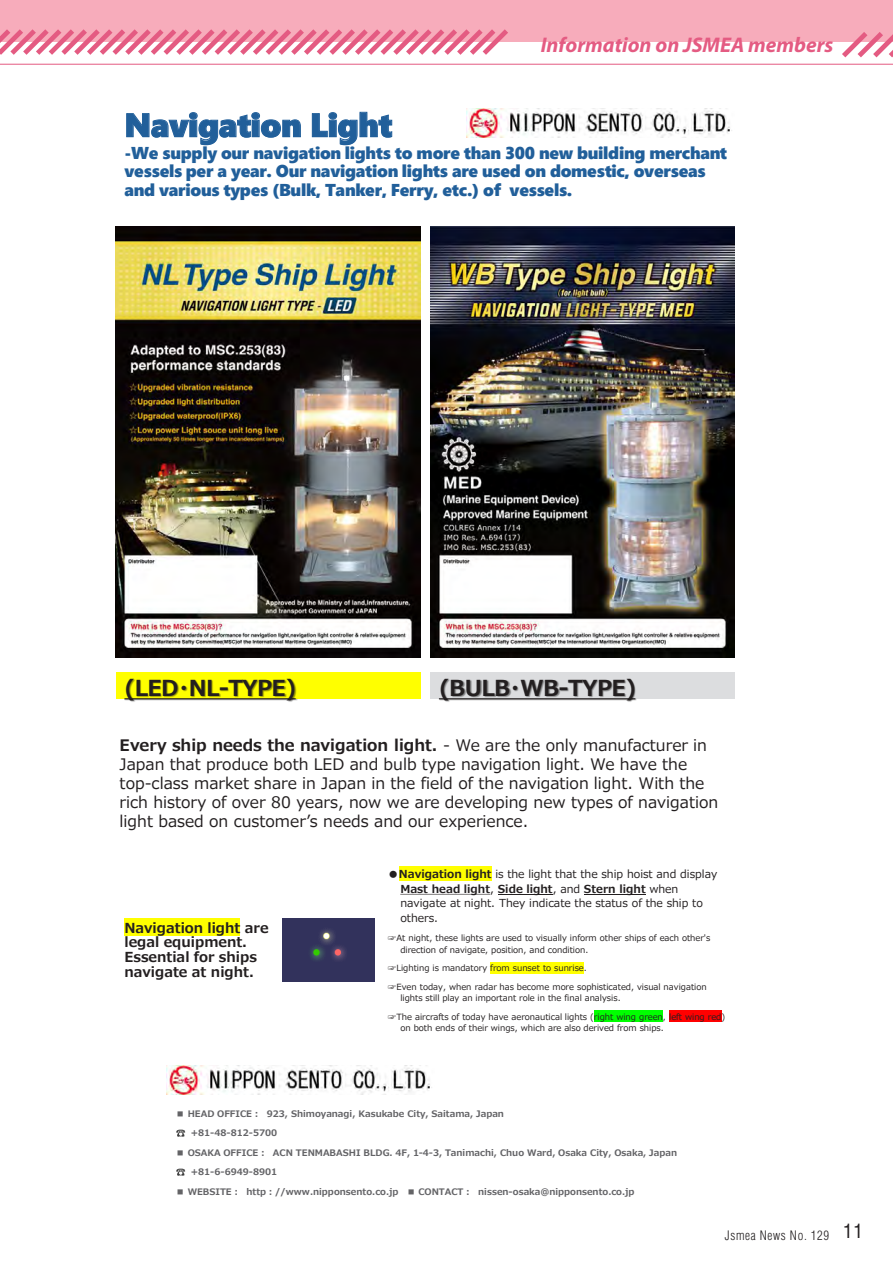
<style>
.page{position:relative;width:893px;height:1263px;background:#fff}
.page>*{position:absolute;margin:0;border:0;box-sizing:border-box;transform-origin:0 0}
.t1{font:33px "Segoe UI Black";letter-spacing:-.01em;color:#215f9a}
.t2{font:700 22.05px "Meiryo UI";letter-spacing:-.03em;color:#231f20}
.t3{font:italic 700 21.3px "Myriad Pro";color:#e45b82}
.t4{font:17.1px/18.5px "Segoe UI Black";letter-spacing:-.015em;color:#215f9a}
.t5{font:15.9px/19px "Meiryo UI";color:#231f20}
.t6{font:700 13.8px/14.9px "Meiryo UI";color:#231f20}
.t7{font:300 condensed 12.75px "Helvetica LT Std";letter-spacing:.05em;color:#231f20}
.t8{font:10.95px/14.5px "Meiryo UI";letter-spacing:-.005em;color:#231f20}
.t9{font:700 9px/19.4px "Meiryo UI";color:#636366}
.t10{font:8.55px/18.6px "Meiryo UI";color:#231f20}
.s1{font-weight:700}
.s2{font-weight:400;font-size:19.2px}
</style>
<div class="page">
<div style="left:0;top:0;width:893px;height:42px;background:#f7acbb"></div>
<svg style="left:842px;top:32px;width:51px;height:26px"></svg>
<hr style="left:0;top:64px;width:893px;height:1px;background:#e45b82">
<svg style="left:0;top:29px;width:508px;height:26px"></svg>
<div style="left:124px;top:918px;width:116px;height:17px;background:#ff0"></div>
<div style="left:399px;top:866px;width:66px;height:14px;background:#ff0"></div>
<div style="left:465px;top:866px;width:27px;height:14px;background:#ff0"></div>
<div style="left:490px;top:962px;width:94px;height:11px;background:#ff0"></div>
<div style="left:594px;top:1010px;width:69px;height:11px;background:#0f0"></div>
<div style="left:669px;top:1010px;width:52px;height:11px;background:#f00"></div>
<svg style="left:400px;top:894px;width:90px;height:1px"></svg>
<hr style="left:498px;top:894px;width:55px;height:1px;background:#231f20">
<hr style="left:584px;top:894px;width:62px;height:1px;background:#231f20">
<img style="left:176px;top:1129px;width:10px;height:8px">
<img style="left:176px;top:1168px;width:10px;height:8px">
<img style="left:166px;top:1065px;width:266px;height:29px">
<img style="left:430px;top:226px;width:305px;height:432px">
<img style="left:116px;top:226px;width:304px;height:432px">
<div style="left:116px;top:672px;width:304px;height:27px;background:#ff0"></div>
<img style="left:124px;top:679px;width:40px;height:23px">
<img style="left:164px;top:680px;width:11px;height:21px">
<img style="left:175px;top:680px;width:39px;height:21px">
<img style="left:214px;top:679px;width:84px;height:23px">
<div style="left:430px;top:672px;width:305px;height:27px;background:#dcdddf"></div>
<img style="left:441px;top:679px;width:55px;height:18px">
<img style="left:438px;top:697px;width:58px;height:5px">
<svg style="left:439px;top:698px;width:57px;height:1px"></svg>
<img style="left:496px;top:680px;width:10px;height:21px">
<img style="left:506px;top:680px;width:39px;height:21px">
<img style="left:545px;top:680px;width:9px;height:21px">
<img style="left:554px;top:680px;width:57px;height:21px">
<img style="left:611px;top:679px;width:26px;height:23px">
<img style="left:283px;top:919px;width:91px;height:62px">
<img style="left:466px;top:109px;width:266px;height:29px">
<h3 class="t3" style="left:541px;top:33px;width:294px">Information on JSMEA members</h3>
<h1 class="t1" style="left:124px;top:101px;width:269px">Navigation Light</h1>
<h3 class="t4" style="left:124px;top:143px;width:604px">-We supply our navigation lights to more than 300 new building merchant vessels per a year. Our navigation lights are used on domestic, overseas and various types (Bulk, Tanker, Ferry, etc.) of vessels.</h3>
<h2 class="t2" style="left:124px;top:672px;width:173px">(LED・NL-TYPE)</h2>
<h2 class="t2" style="left:439px;top:672px;width:199px">(BULB・WB-TYPE)</h2>
<p class="t5" style="left:120px;top:736px;width:600px"><span class="s1">Every ship needs the navigation light.</span> - We are the only manufacturer in Japan that produce both LED and bulb type navigation light. We have the top-class market share in Japan in the field of the navigation light. With the rich history of over 80 years, now we are developing new types of navigation light based on customer’s needs and our experience.</p>
<h3 class="t6" style="left:124px;top:921px;width:146px">Navigation light are legal equipment.<br>Essential for ships navigate at night.</h3>
<p class="t8" style="left:400px;top:868px;width:318px;text-indent:-12px">●<span class="s1">Navigation light</span> is the light that the ship hoist and display <span class="s1">Mast head light</span>, <span class="s1">Side light</span>, and <span class="s1">Stern light</span> when navigate at night. They indicate the status of the ship to others.</p>
<p class="t10" style="left:400px;top:933px;width:311px;line-height:11.2px;text-indent:-12px">☞At night, these lights are used to visually inform other ships of each other's direction of navigate, position, and condition.</p>
<p class="t10" style="left:388px;top:959px;width:320px">☞Lighting is mandatory from sunset to sunrise.<br>☞Even today, when radar has become more sophisticated, visual navigation</p>
<p class="t10" style="left:388px;top:989px;width:339px;text-indent:12px">lights still play an important role in the final analysis.<br>☞The aircrafts of today have aeronautical lights (right wing green, left wing red)</p>
<p class="t10" style="left:400px;top:1019px;width:265px">on both ends of their wings, which are also derived from ships.</p>
<p class="t9" style="left:191px;top:1104px;width:315px;text-indent:-15px">■ HEAD OFFICE： 923, Shimoyanagi, Kasukabe City, Saitama, Japan +81-48-812-5700</p>
<p class="t9" style="left:191px;top:1143px;width:488px;text-indent:-15px">■ OSAKA OFFICE： ACN TENMABASHI BLDG. 4F, 1-4-3, Tanimachi, Chuo Ward, Osaka City, Osaka, Japan +81-6-6949-8901</p>
<p class="t9" style="left:176px;top:1182px;width:460px">■ WEBSITE： http：//www.nipponsento.co.jp ■ CONTACT： nissen-osaka@nipponsento.co.jp</p>
<h3 class="t7" style="left:725px;top:1227px;width:140px">Jsmea News No. 129 <span class="s2">11</span></h3>
</div>
